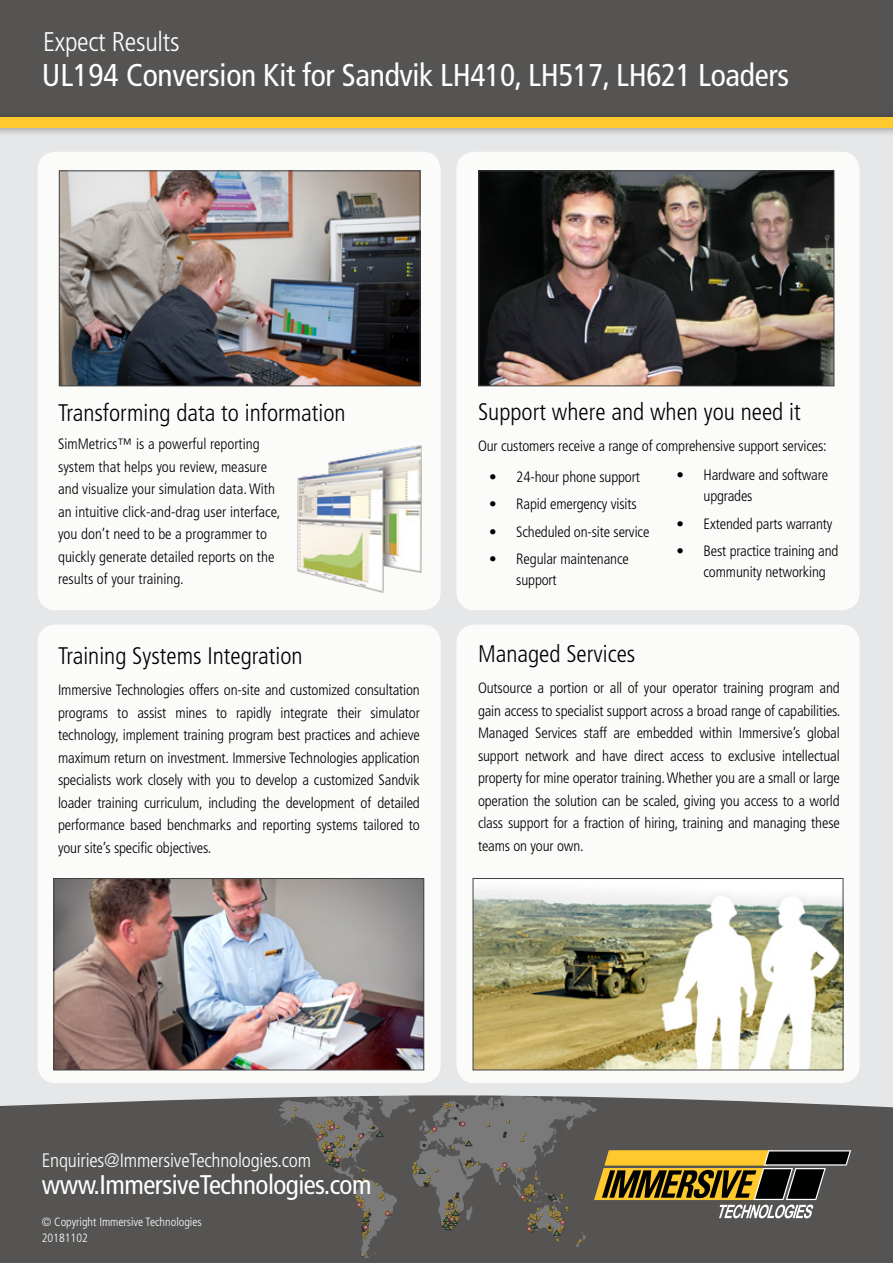
<style>
.page{position:relative;width:893px;height:1263px;background:#fff}
.page>*{position:absolute;margin:0;border:0;box-sizing:border-box;transform-origin:0 0}
.t1{font:condensed 31.5px "Frutiger LT Std";letter-spacing:-.01em;color:#fff}
.t2{font:condensed 27px "Frutiger LT Std";letter-spacing:-.02em;color:#fff}
.t3{font:300 condensed 27px "Frutiger LT Std";letter-spacing:-.01em;color:#fff}
.t4{font:300 condensed 24px "Frutiger LT Std";color:#000}
.t5{font:300 condensed 19.5px "Frutiger LT Std";letter-spacing:-.01em;color:#fff}
.t6{font:300 condensed 15px/22.5px "Frutiger LT Std";letter-spacing:-.01em;color:#000}
.t7{font:300 condensed 12px/16px "Frutiger LT Std";color:#fff}
</style>
<div class="page">
<div style="left:0;top:1075px;width:893px;height:188px;background:#555453"></div>
<svg style="left:361px;top:1253px;width:4px;height:4px"></svg>
<svg style="left:0;top:1090px;width:893px;height:155px"></svg>
<div style="left:0;top:0;width:893px;height:117px;background:#555453"></div>
<div style="left:0;top:119px;width:893px;height:971px;background:#e6e7e8"></div>
<div style="left:0;top:111px;width:893px;height:27px;background:#000;opacity:.35"></div>
<div style="left:0;top:117px;width:893px;height:10px;background:#ffc82c"></div>
<div style="left:38px;top:152px;width:403px;height:458px;background:#fbfbfa;border-radius:18px"></div>
<div style="left:38px;top:625px;width:403px;height:458px;background:#fbfbfa;border-radius:18px"></div>
<div style="left:456px;top:152px;width:404px;height:458px;background:#fbfbfa;border-radius:18px"></div>
<div style="left:456px;top:625px;width:404px;height:458px;background:#fbfbfa;border-radius:18px"></div>
<img style="left:61px;top:172px;width:357px;height:212px">
<div style="left:59px;top:170px;width:361px;height:216px;border:1px solid #404140"></div>
<img style="left:480px;top:172px;width:352px;height:212px">
<div style="left:478px;top:170px;width:356px;height:216px;border:1px solid #404140"></div>
<img style="left:297px;top:445px;width:125px;height:148px">
<img style="left:55px;top:880px;width:367px;height:188px">
<div style="left:53px;top:878px;width:371px;height:192px;border:1px solid #404140"></div>
<img style="left:475px;top:891px;width:366px;height:177px">
<div style="left:473px;top:878px;width:370px;height:192px;border:1px solid #404140"></div>
<h2 class="t3" style="left:43px;top:26px;width:138px">Expect Results</h2>
<h1 class="t1" style="left:42px;top:57px;width:749px">UL194 Conversion Kit for Sandvik LH410, LH517, LH621 Loaders</h1>
<h3 class="t4" style="left:58px;top:399px;width:289px">Transforming data to information</h3>
<p class="t6" style="left:58px;top:433px;width:224px">SimMetrics™ is a powerful reporting system that helps you review, measure and visualize your simulation data. With an intuitive click‑and-drag user interface, you don’t need to be a programmer to quickly generate detailed reports on the results of your training.</p>
<h3 class="t4" style="left:58px;top:642px;width:246px">Training Systems Integration</h3>
<p class="t6" style="left:58px;top:679px;width:363px;text-align:justify">Immersive Technologies offers on-site and customized consultation programs to assist mines to rapidly integrate their simulator technology, implement training program best practices and achieve maximum return on investment. Immersive Technologies application specialists work closely with you to develop a customized Sandvik loader training curriculum, including the development of detailed performance based benchmarks and reporting systems tailored to your site’s specific objectives.</p>
<h3 class="t4" style="left:478px;top:398px;width:324px">Support where and when you need it</h3>
<p class="t6" style="left:478px;top:435px;width:350px">Our customers receive a range of comprehensive support services:</p>
<p class="t6" style="left:489px;top:466px;width:152px">• 24-hour phone support</p>
<p class="t6" style="left:489px;top:493px;width:149px">• Rapid emergency visits</p>
<p class="t6" style="left:489px;top:520px;width:162px">• Scheduled on-site service</p>
<p class="t6" style="left:516px;top:548px;width:114px;line-height:21px;text-indent:-27px">• Regular maintenance support</p>
<p class="t6" style="left:704px;top:465px;width:126px;line-height:21px;text-indent:-27px">• Hardware and software upgrades</p>
<p class="t6" style="left:677px;top:512px;width:157px">• Extended parts warranty</p>
<p class="t6" style="left:704px;top:541px;width:136px;line-height:21px;text-indent:-27px">• Best practice training and community networking</p>
<h3 class="t4" style="left:478px;top:640px;width:159px">Managed Services</h3>
<p class="t6" style="left:478px;top:677px;width:364px;text-align:justify">Outsource a portion or all of your operator training program and gain access to specialist support across a broad range of capabilities.<br>Managed Services staff are embedded within Immersive’s global support network and have direct access to exclusive intellectual property for mine operator training. Whether you are a small or large operation the solution can be scaled, giving you access to a world class support for a fraction of hiring, training and managing these teams on your own.</p>
<h3 class="t5" style="left:42px;top:1149px;width:271px">Enquiries@ImmersiveTechnologies.com</h3>
<h2 class="t2" style="left:42px;top:1169px;width:331px">www.ImmersiveTechnologies.com</h2>
<p class="t7" style="left:42px;top:1213px;width:161px">© Copyright Immersive Technologies<br>20181102</p>
</div>
